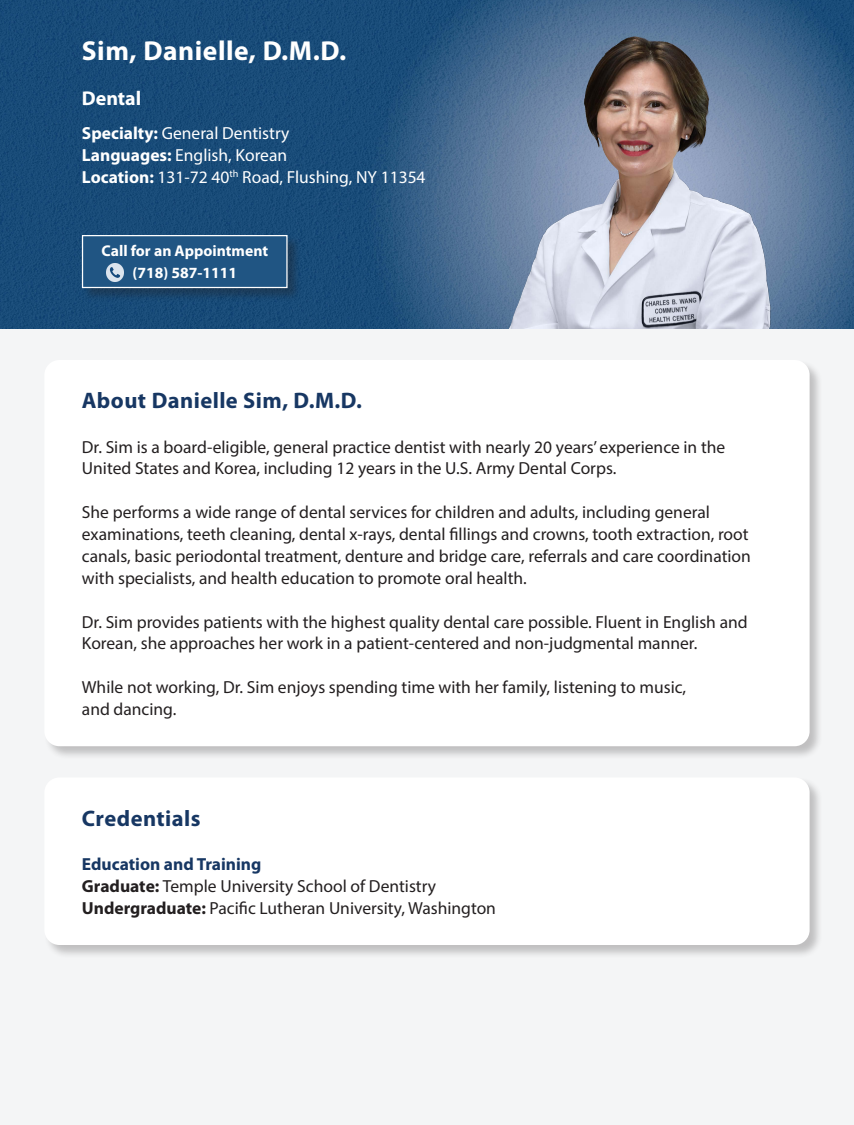
<style>
.page{position:relative;width:854px;height:1125px;background:#f4f5f6}
.page>*{position:absolute;margin:0;border:0;box-sizing:border-box;transform-origin:0 0}
.t1{font:700 27.5px "Myriad Pro";letter-spacing:.02em;color:#fff}
.t2{font:700 22.5px "Myriad Pro";letter-spacing:.02em;color:#173763}
.t3{font:700 20px "Myriad Pro";color:#fff}
.t4{font:17.5px/21.9px "Myriad Pro";color:#231f20}
.t5{font:17.5px "Myriad Pro";color:#fff}
.t6{font:700 17.5px "Myriad Pro";color:#173763}
.t7{font:700 15.62px "Myriad Pro";color:#fff}
.s1{font-weight:700}
</style>
<div class="page">
<img style="left:0;top:0;width:854px;height:329px">
<img style="left:501px;top:37px;width:269px;height:292px">
<div style="left:44px;top:777px;width:779px;height:182px;background:#231f20;opacity:.25"></div>
<div style="left:44px;top:778px;width:765px;height:167px;background:#fff;border-radius:15px"></div>
<div style="left:44px;top:360px;width:779px;height:400px;background:#231f20;opacity:.25"></div>
<div style="left:44px;top:360px;width:765px;height:386px;background:#fff;border-radius:15px"></div>
<div style="left:82px;top:235px;width:219px;height:67px;background:#231f20;opacity:.35"></div>
<div style="left:82px;top:235px;width:206px;height:53px;background:#205583;border:1px solid #fff"></div>
<img style="left:106px;top:264px;width:18px;height:17px">
<p class="t1" style="left:82px;top:33px;width:266px">Sim, Danielle, D.M.D.</p>
<p class="t3" style="left:82px;top:85px;width:61px">Dental</p>
<p class="t5" style="left:82px;top:123px;width:209px"><span class="s1">Specialty:</span> General Dentistry</p>
<p class="t5" style="left:82px;top:145px;width:207px"><span class="s1">Languages:</span> English, Korean</p>
<p class="t5" style="left:82px;top:166px;width:345px"><span class="s1">Location:</span> 131-72 40<sup>th</sup> Road, Flushing, NY 11354</p>
<p class="t7" style="left:102px;top:240px;width:168px">Call for an Appointment</p>
<p class="t7" style="left:132px;top:262px;width:106px">(718) 587-1111</p>
<p class="t2" style="left:82px;top:386px;width:282px">About Danielle Sim, D.M.D.</p>
<p class="t4" style="left:82px;top:435px;width:645px">Dr. Sim is a board-eligible, general practice dentist with nearly 20 years’ experience in the<br>United States and Korea, including 12 years in the U.S. Army Dental Corps.</p>
<p class="t4" style="left:82px;top:501px;width:670px">She performs a wide range of dental services for children and adults, including general examinations, teeth cleaning, dental x-rays, dental fillings and crowns, tooth extraction, root canals, basic periodontal treatment, denture and bridge care, referrals and care coordination with specialists, and health education to promote oral health.</p>
<p class="t4" style="left:82px;top:610px;width:667px">Dr. Sim provides patients with the highest quality dental care possible. Fluent in English and<br>Korean, she approaches her work in a patient-centered and non-judgmental manner.</p>
<p class="t4" style="left:82px;top:676px;width:606px">While not working, Dr. Sim enjoys spending time with her family, listening to music,</p>
<p class="t4" style="left:82px;top:698px;width:96px">and dancing.</p>
<p class="t2" style="left:82px;top:803px;width:120px">Credentials</p>
<p class="t6" style="left:82px;top:853px;width:181px">Education and Training</p>
<p class="t4" style="left:82px;top:875px;width:356px"><span class="s1">Graduate:</span> Temple University School of Dentistry</p>
<p class="t4" style="left:82px;top:897px;width:416px"><span class="s1">Undergraduate:</span> Pacific Lutheran University, Washington</p>
</div>
